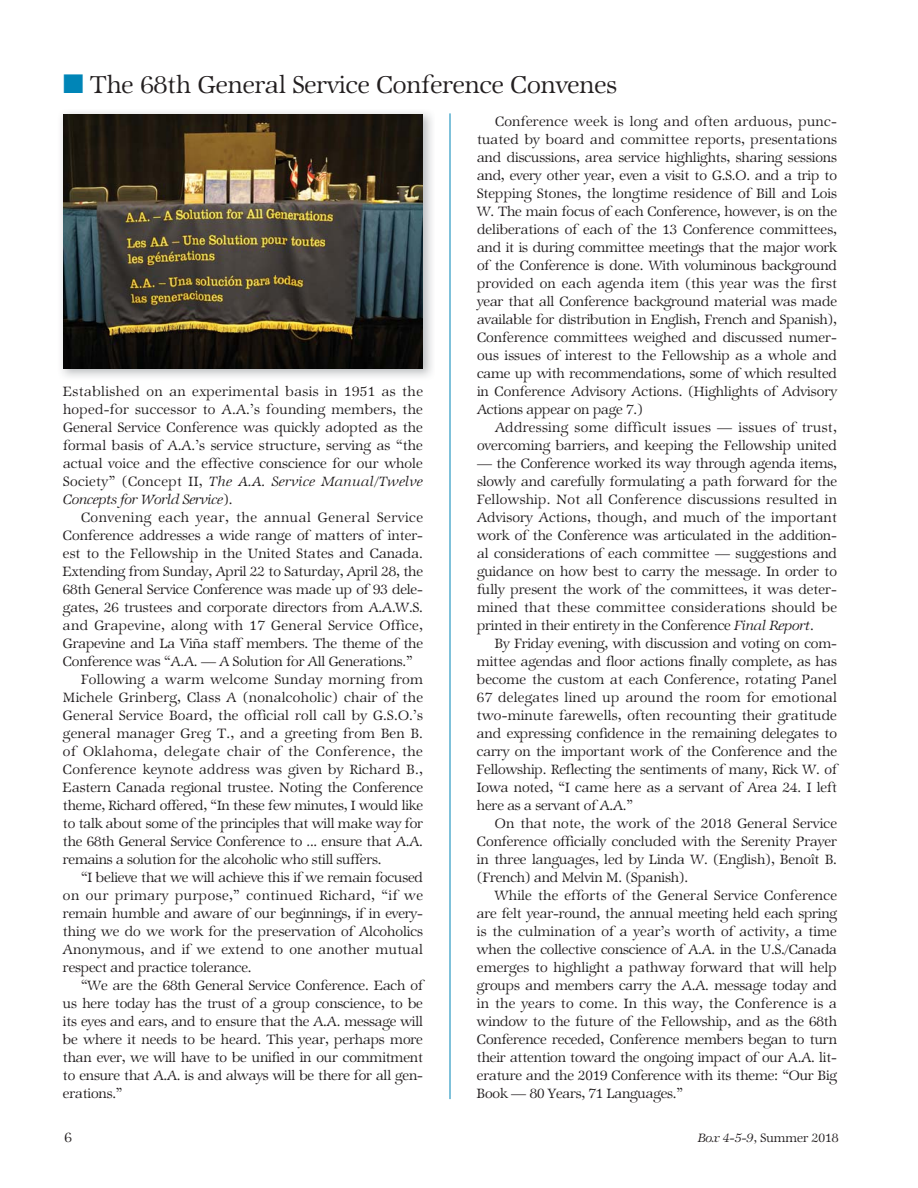
<style>
.page{position:relative;width:918px;height:1188px;background:#fff}
.page>*{position:absolute;margin:0;border:0;box-sizing:border-box;transform-origin:0 0}
.t1{font:27px "Zapf Internatl IT Cby BT Light";color:#231f20}
.t2{font:15px/18px "Zapf Internatl IT Cby BT Light";letter-spacing:-.005em;color:#231f20;text-align:justify}
.t3{font:15px "Zapf Internatl IT Cby BT Light";letter-spacing:.02em;color:#231f20}
.t4{font:15px "Zapf Internatl IT Cby BT Light";letter-spacing:.015em;color:#231f20}
.t5{font:15px "Zapf Internatl IT Cby BT Light";letter-spacing:.03em;color:#231f20}
.t6{font:15px/18px "Zapf Internatl IT Cby BT Light Ital";letter-spacing:-.01em;color:#231f20}
.t7{font:15px "Zapf Internatl IT Cby BT Light";letter-spacing:.035em;color:#231f20}
.t8{font:13.5px "Zapf Internatl IT Cby BT Light";color:#231f20}
.s1{color:#0085b7}
.s2{font-family:"Zapf Internatl IT Cby BT Light"}
.s3{font-family:"Zapf Internatl IT Cby BT Light Ital"}
</style>
<div class="page">
<hr style="left:450px;top:113px;width:1px;height:986px;background:#0085b7">
<img style="left:63px;top:114px;width:360px;height:255px">
<h1 class="t1" style="left:63px;top:73px;width:556px"><span class="s1">■</span> The 68th General Service Conference Convenes</h1>
<p class="t2" style="left:63px;top:383px;width:362px">Established on an experimental basis in 1951 as the hoped-for successor to A.A.’s founding members, the General Service Conference was quickly adopted as the formal basis of A.A.’s service structure, serving as “the actual voice and the effective conscience for our whole</p>
<p class="t6" style="left:63px;top:473px;width:361px"><span class="s2">Society” (Concept II,</span> The A.A. Service Manual/Twelve<br>Concepts for World Service<span class="s2">).</span></p>
<p class="t7" style="left:81px;top:511px;width:344px">Convening each year, the annual General Service</p>
<p class="t2" style="left:63px;top:527px;width:362px">Conference addresses a wide range of matters of inter-</p>
<p class="t2" style="left:63px;top:545px;width:361px">est to the Fellowship in the United States and Canada.</p>
<p class="t2" style="left:63px;top:563px;width:362px">Extending from Sunday, April 22 to Saturday, April 28, the</p>
<p class="t2" style="left:63px;top:581px;width:362px">68th General Service Conference was made up of 93 dele-</p>
<p class="t2" style="left:63px;top:599px;width:361px">gates, 26 trustees and corporate directors from A.A.W.S.</p>
<p class="t3" style="left:63px;top:619px;width:361px">and Grapevine, along with 17 General Service Office,</p>
<p class="t2" style="left:63px;top:635px;width:362px">Grapevine and La Viñ a staff members. The theme of the</p>
<p class="t2" style="left:63px;top:653px;width:351px">Conference was “A.A. — A Solution for All Generations.”</p>
<p class="t3" style="left:81px;top:673px;width:344px">Following a warm welcome Sunday morning from</p>
<p class="t3" style="left:63px;top:691px;width:362px">Michele Grinberg, Class A (nonalcoholic) chair of the</p>
<p class="t4" style="left:63px;top:709px;width:362px">General Service Board, the official roll call by G.S.O.’s</p>
<p class="t4" style="left:63px;top:727px;width:362px">general manager Greg T., and a greeting from Ben B.</p>
<p class="t5" style="left:63px;top:745px;width:361px">of Oklahoma, delegate chair of the Conference, the</p>
<p class="t3" style="left:63px;top:763px;width:361px">Conference keynote address was given by Richard B.,</p>
<p class="t2" style="left:63px;top:779px;width:362px">Eastern Canada regional trustee. Noting the Conference</p>
<p class="t2" style="left:63px;top:797px;width:362px">theme, Richard offered, “In these few minutes, I would like</p>
<p class="t2" style="left:63px;top:815px;width:362px">to talk about some of the principles that will make way for</p>
<p class="t2" style="left:63px;top:833px;width:362px">the 68th General Service Conference to ... ensure that A.A.</p>
<p class="t2" style="left:63px;top:851px;width:320px">remains a solution for the alcoholic who still suffers.</p>
<p class="t2" style="left:81px;top:869px;width:343px">“I believe that we will achieve this if we remain focused</p>
<p class="t5" style="left:63px;top:889px;width:362px">on our primary purpose,” continued Richard, “if we</p>
<p class="t2" style="left:63px;top:905px;width:362px">remain humble and aware of our beginnings, if in every-</p>
<p class="t2" style="left:63px;top:923px;width:361px">thing we do we work for the preservation of Alcoholics</p>
<p class="t4" style="left:63px;top:943px;width:362px">Anonymous, and if we extend to one another mutual</p>
<p class="t2" style="left:63px;top:959px;width:190px">respect and practice tolerance.</p>
<p class="t2" style="left:81px;top:977px;width:344px">“We are the 68th General Service Conference. Each of</p>
<p class="t2" style="left:63px;top:995px;width:361px">us here today has the trust of a group conscience, to be</p>
<p class="t2" style="left:63px;top:1013px;width:361px">its eyes and ears, and to ensure that the A.A. message will</p>
<p class="t2" style="left:63px;top:1031px;width:361px">be where it needs to be heard. This year, perhaps more</p>
<p class="t2" style="left:63px;top:1049px;width:361px">than ever, we will have to be unified in our commitment</p>
<p class="t2" style="left:63px;top:1067px;width:362px">to ensure that A.A. is and always will be there for all gen-</p>
<p class="t2" style="left:63px;top:1085px;width:61px">erations.”</p>
<p class="t2" style="left:477px;top:113px;width:362px;text-indent:18px">Conference week is long and often arduous, punc&shy;tuated by board and committee reports, presentations and discussions, area service highlights, sharing sessions and, every other year, even a visit to G.S.O. and a trip to Stepping Stones, the longtime residence of Bill and Lois W. The main focus of each Conference, however, is on the deliberations of each of the 13 Conference committees, and it is during committee meetings that the major work of the Conference is done. With voluminous background provided on each agenda item (this year was the first year that all Conference background material was made available for distribution in English, French and Spanish), Conference committees weighed and discussed numer&shy;ous issues of interest to the Fellowship as a whole and came up with recommendations, some of which resulted in Conference Advisory Actions. (Highlights of Advisory Actions appear on page 7.)</p>
<p class="t2" style="left:477px;top:419px;width:361px;text-align:right">Addressing some difficult issues — issues of trust, overcoming barriers, and keeping the Fellowship united</p>
<p class="t2" style="left:477px;top:455px;width:362px">— the Conference worked its way through agenda items, slowly and carefully formulating a path forward for the Fellowship. Not all Conference discussions resulted in Advisory Actions, though, and much of the important work of the Conference was articulated in the addition&shy;al considerations of each committee — suggestions and guidance on how best to carry the message. In order to fully present the work of the committees, it was deter&shy;mined that these committee considerations should be printed in their entirety in the Conference <span class="s3">Final Report</span>.</p>
<p class="t2" style="left:477px;top:635px;width:362px;text-indent:18px">By Friday evening, with discussion and voting on com&shy;mittee agendas and floor actions finally complete, as has become the custom at each Conference, rotating Panel 67 delegates lined up around the room for emotional two-minute farewells, often recounting their gratitude and expressing confidence in the remaining delegates to carry on the important work of the Conference and the Fellowship. Reflecting the sentiments of many, Rick W. of Iowa noted, “I came here as a servant of Area 24. I left here as a servant of A.A.”</p>
<p class="t2" style="left:477px;top:815px;width:362px;text-indent:18px">On that note, the work of the 2018 General Service Conference officially concluded with the Serenity Prayer in three languages, led by Linda W. (English), Benoît B. (French) and Melvin M. (Spanish).</p>
<p class="t2" style="left:477px;top:887px;width:362px;text-indent:18px">While the efforts of the General Service Conference are felt year-round, the annual meeting held each spring is the culmination of a year’s worth of activity, a time when the collective conscience of A.A. in the U.S./Canada emerges to highlight a pathway forward that will help groups and members carry the A.A. message today and in the years to come. In this way, the Conference is a window to the future of the Fellowship, and as the 68th Conference receded, Conference members began to turn their attention toward the ongoing impact of our A.A. lit&shy;erature and the 2019 Conference with its theme: “Our Big Book — 80 Years, 71 Languages.”</p>
<p class="t2" style="left:65px;top:1129px;width:9px">6</p>
<p class="t8" style="left:698px;top:1132px;width:142px"><span class="s3">Box 4-5-9,</span> Summer 2018</p>
</div>
